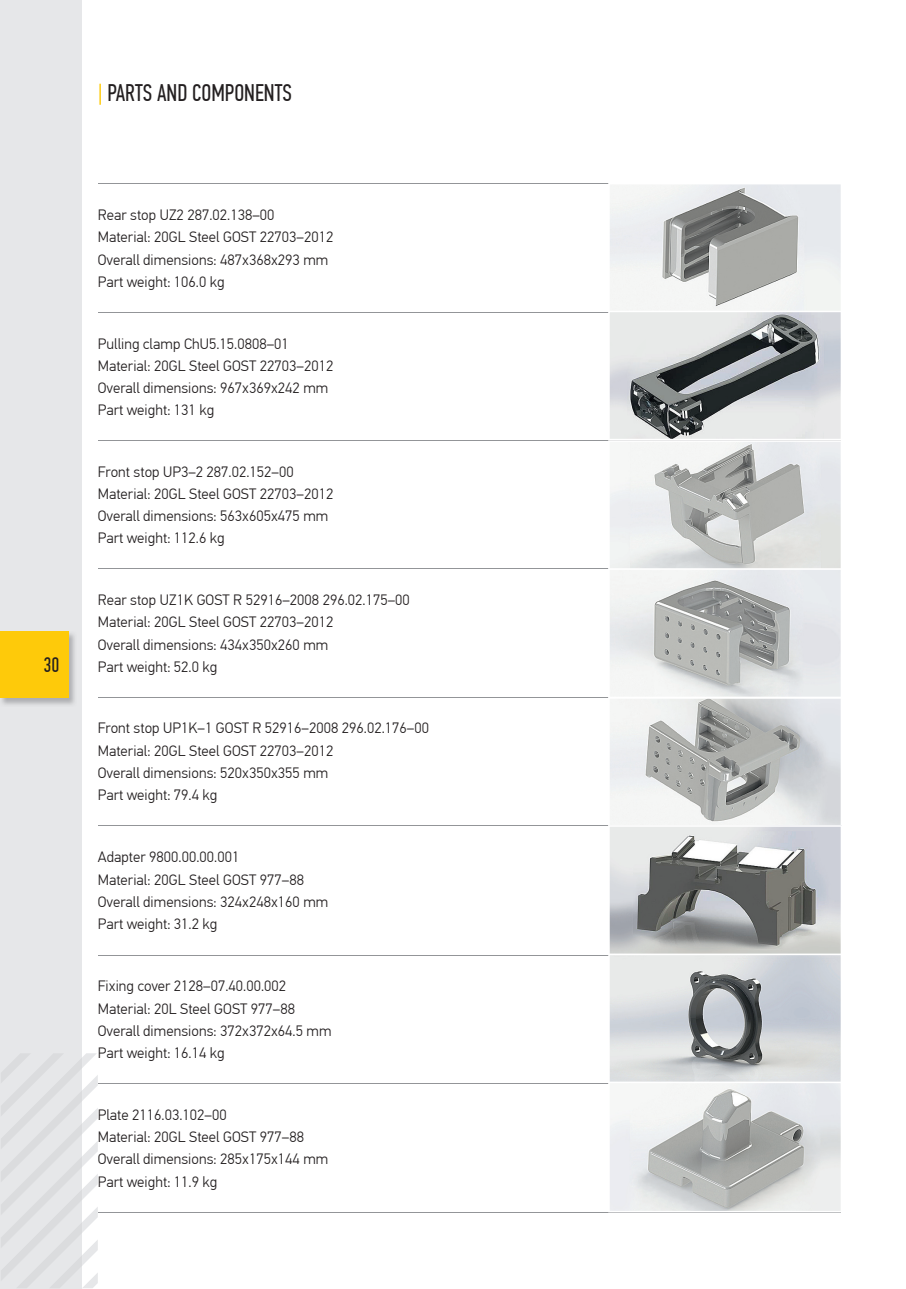
<style>
.page{position:relative;width:906px;height:1289px;background:#fff}
.page>*{position:absolute;margin:0;border:0;box-sizing:border-box;transform-origin:0 0}
.t1{font:24px "PF Din Text Comp Pro";color:#231f20}
.t2{font:21px "PF Din Text Comp Pro";color:#231f20}
.t3{font:300 15px/22.2px "PF Din Text Pro";letter-spacing:.005em;color:#231f20}
.s1{color:#feca0a}
</style>
<div class="page">
<div style="left:1px;top:1px;width:81px;height:1287px;background:#e6e7e9"></div>
<svg style="left:0;top:1053px;width:98px;height:235px"></svg>
<img style="left:0;top:631px;width:75px;height:75px">
<div style="left:0;top:631px;width:68px;height:66px;background:#feca0a"></div>
<hr style="left:98px;top:183px;width:742px;height:1px;background:#939598">
<hr style="left:98px;top:312px;width:742px;height:1px;background:#939598">
<hr style="left:98px;top:440px;width:742px;height:1px;background:#939598">
<hr style="left:98px;top:568px;width:742px;height:1px;background:#939598">
<hr style="left:98px;top:696px;width:742px;height:1px;background:#939598">
<hr style="left:98px;top:824px;width:742px;height:1px;background:#939598">
<hr style="left:98px;top:954px;width:742px;height:1px;background:#939598">
<hr style="left:98px;top:1082px;width:742px;height:1px;background:#939598">
<hr style="left:98px;top:1211px;width:742px;height:1px;background:#939598">
<svg style="left:608px;top:183px;width:234px;height:1029px"></svg>
<h1 class="t1" style="left:98px;top:83px;width:195px"><span class="s1">|</span> PARTS AND COMPONENTS</h1>
<h2 class="t2" style="left:43px;top:656px;width:18px">30</h2>
<p class="t3" style="left:98px;top:205px;width:237px">Rear stop UZ2 287.02.138–00<br>Material: 20GL Steel GOST 22703–2012<br>Overall dimensions: 487x368x293 mm<br>Part weight: 106.0 kg</p>
<p class="t3" style="left:98px;top:334px;width:237px">Pulling clamp ChU5.15.0808–01<br>Material: 20GL Steel GOST 22703–2012<br>Overall dimensions: 967x369x242 mm<br>Part weight: 131 kg</p>
<p class="t3" style="left:98px;top:461px;width:237px">Front stop UP3–2 287.02.152–00<br>Material: 20GL Steel GOST 22703–2012<br>Overall dimensions: 563x605x475 mm<br>Part weight: 112.6 kg</p>
<p class="t3" style="left:98px;top:590px;width:313px">Rear stop UZ1K GOST R 52916–2008 296.02.175–00<br>Material: 20GL Steel GOST 22703–2012<br>Overall dimensions: 434x350x260 mm<br>Part weight: 52.0 kg</p>
<p class="t3" style="left:98px;top:718px;width:333px">Front stop UP1K–1 GOST R 52916–2008 296.02.176–00<br>Material: 20GL Steel GOST 22703–2012<br>Overall dimensions: 520x350x355 mm<br>Part weight: 79.4 kg</p>
<p class="t3" style="left:98px;top:847px;width:232px">Adapter 9800.00.00.001<br>Material: 20GL Steel GOST 977–88<br>Overall dimensions: 324x248x160 mm<br>Part weight: 31.2 kg</p>
<p class="t3" style="left:98px;top:976px;width:235px">Fixing cover 2128–07.40.00.002<br>Material: 20L Steel GOST 977–88<br>Overall dimensions: 372x372x64.5 mm<br>Part weight: 16.14 kg</p>
<p class="t3" style="left:98px;top:1104px;width:232px">Plate 2116.03.102–00<br>Material: 20GL Steel GOST 977–88<br>Overall dimensions: 285x175x144 mm<br>Part weight: 11.9 kg</p>
</div>
